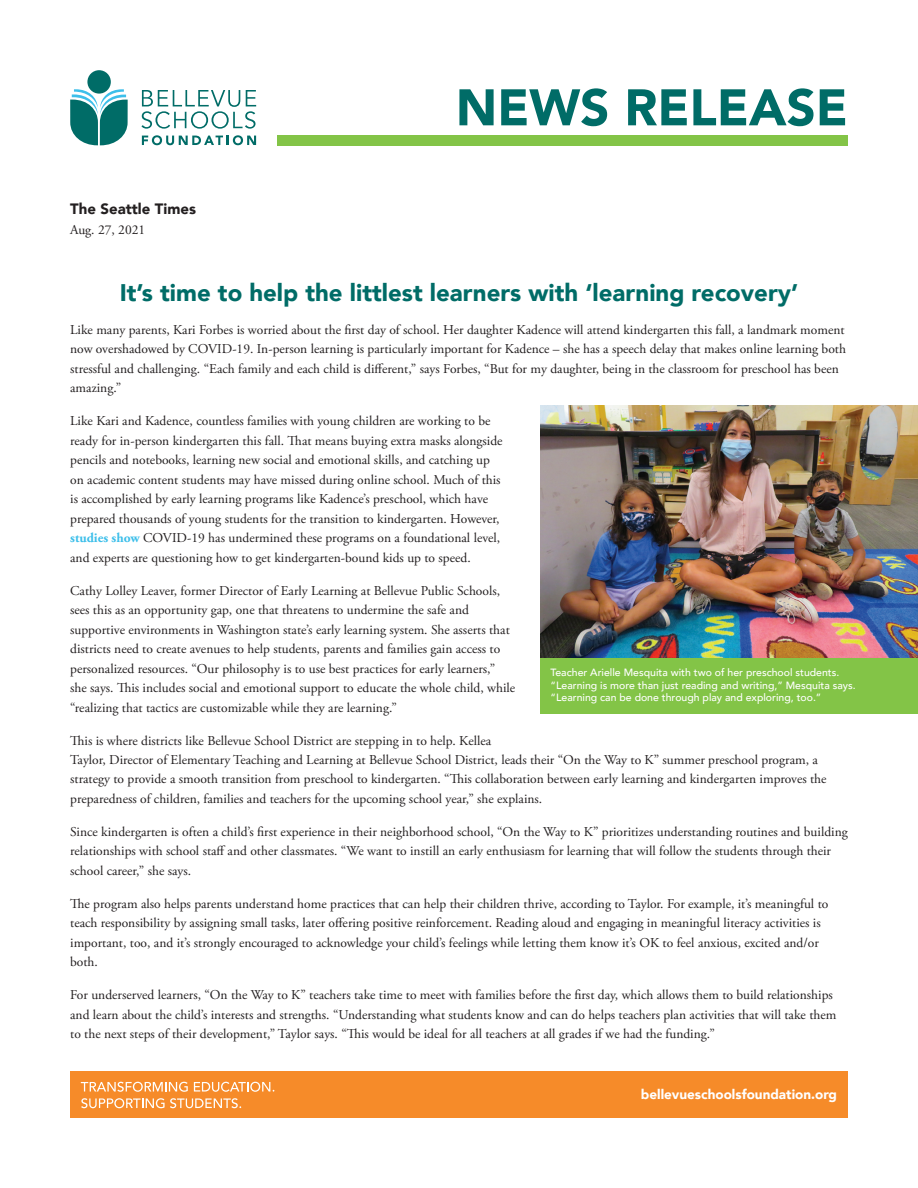
<style>
.page{position:relative;width:918px;height:1188px;background:#fff}
.page>*{position:absolute;margin:0;border:0;box-sizing:border-box;transform-origin:0 0}
.t1{font:900 50.85px "Avenir";color:#006c67}
.t2{font:900 24px "Avenir";color:#006c67}
.t3{font:900 15px "Avenir";color:#231f20}
.t4{font:13.5px/19.5px "Adobe Garamond Pro";color:#231f20}
.t5{font:900 13.5px "Avenir";color:#fff}
.t6{font:500 10.5px/12.6px "Avenir";color:#fff}
.s1{font-weight:700;color:#3dbfea}
</style>
<div class="page">
<svg style="left:141px;top:90px;width:115px;height:39px"></svg>
<svg style="left:142px;top:135px;width:114px;height:10px"></svg>
<div style="left:87px;top:70px;width:24px;height:24px;background:#006c67;border-radius:50%"></div>
<svg style="left:70px;top:89px;width:58px;height:56px"></svg>
<div style="left:277px;top:135px;width:571px;height:10px;background:#83c447"></div>
<div style="left:70px;top:1071px;width:778px;height:47px;background:#f68b29"></div>
<svg style="left:81px;top:1082px;width:107px;height:10px"></svg>
<svg style="left:194px;top:1082px;width:80px;height:10px"></svg>
<svg style="left:81px;top:1098px;width:160px;height:10px"></svg>
<div style="left:540px;top:657px;width:378px;height:57px;background:#83c447"></div>
<img style="left:540px;top:405px;width:378px;height:252px">
<p class="t3" style="left:70px;top:196px;width:127px">The Seattle Times</p>
<p class="t4" style="left:70px;top:220px;width:77px">Aug. 27, 2021</p>
<h1 class="t1" style="left:456px;top:64px;width:394px">NEWS RELEASE</h1>
<h2 class="t2" style="left:120px;top:272px;width:680px">It’s time to help the littlest learners with ‘learning recovery’</h2>
<p class="t4" style="left:70px;top:320px;width:777px">Like many parents, Kari Forbes is worried about the first day of school. Her daughter Kadence will attend kindergarten this fall, a landmark moment now overshadowed by COVID-19. In-person learning is particularly important for Kadence – she has a speech delay that makes online learning both stressful and challenging. “Each family and each child is different,” says Forbes, “But for my daughter, being in the classroom for preschool has been amazing.”</p>
<p class="t4" style="left:70px;top:412px;width:434px">Like Kari and Kadence, countless families with young children are working to be ready for in-person kindergarten this fall. That means buying extra masks alongside pencils and notebooks, learning new social and emotional skills, and catching up on academic content students may have missed during online school. Much of this is accomplished by early learning programs like Kadence’s preschool, which have prepared thousands of young students for the transition to kindergarten. However, <span class="s1">studies show</span> COVID-19 has undermined these programs on a foundational level, and experts are questioning how to get kindergarten-bound kids up to speed.</p>
<p class="t4" style="left:70px;top:581px;width:446px">Cathy Lolley Leaver, former Director of Early Learning at Bellevue Public Schools, sees this as an opportunity gap, one that threatens to undermine the safe and supportive environments in Washington state’s early learning system. She asserts that districts need to create avenues to help students, parents and families gain access to personalized resources. “Our philosophy is to use best practices for early learners,” she says. This includes social and emotional support to educate the whole child, while “realizing that tactics are customizable while they are learning.”</p>
<p class="t4" style="left:70px;top:731px;width:758px">This is where districts like Bellevue School District are stepping in to help. Kellea<br>Taylor, Director of Elementary Teaching and Learning at Bellevue School District, leads their “On the Way to K” summer preschool program, a strategy to provide a smooth transition from preschool to kindergarten. “This collaboration between early learning and kindergarten improves the preparedness of children, families and teachers for the upcoming school year,” she explains.</p>
<p class="t4" style="left:70px;top:822px;width:779px">Since kindergarten is often a child’s first experience in their neighborhood school, “On the Way to K” prioritizes understanding routines and building relationships with school staff and other classmates. “We want to instill an early enthusiasm for learning that will follow the students through their school career,” she says.</p>
<p class="t4" style="left:70px;top:894px;width:760px">The program also helps parents understand home practices that can help their children thrive, according to Taylor. For example, it’s meaningful to teach responsibility by assigning small tasks, later offering positive reinforcement. Reading aloud and engaging in meaningful literacy activities is important, too, and it’s strongly encouraged to acknowledge your child’s feelings while letting them know it’s OK to feel anxious, excited and/or both.</p>
<p class="t4" style="left:70px;top:986px;width:768px">For underserved learners, “On the Way to K” teachers take time to meet with families before the first day, which allows them to build relationships and learn about the child’s interests and strengths. “Understanding what students know and can do helps teachers plan activities that will take them to the next steps of their development,” Taylor says. “This would be ideal for all teachers at all grades if we had the funding.”</p>
<p class="t6" style="left:551px;top:666px;width:307px">Teacher Arielle Mesquita with two of her preschool students. “Learning is more than just reading and writing,” Mesquita says. “Learning can be done through play and exploring, too.”</p>
<p class="t5" style="left:641px;top:1083px;width:198px">bellevueschoolsfoundation.org</p>
</div>
